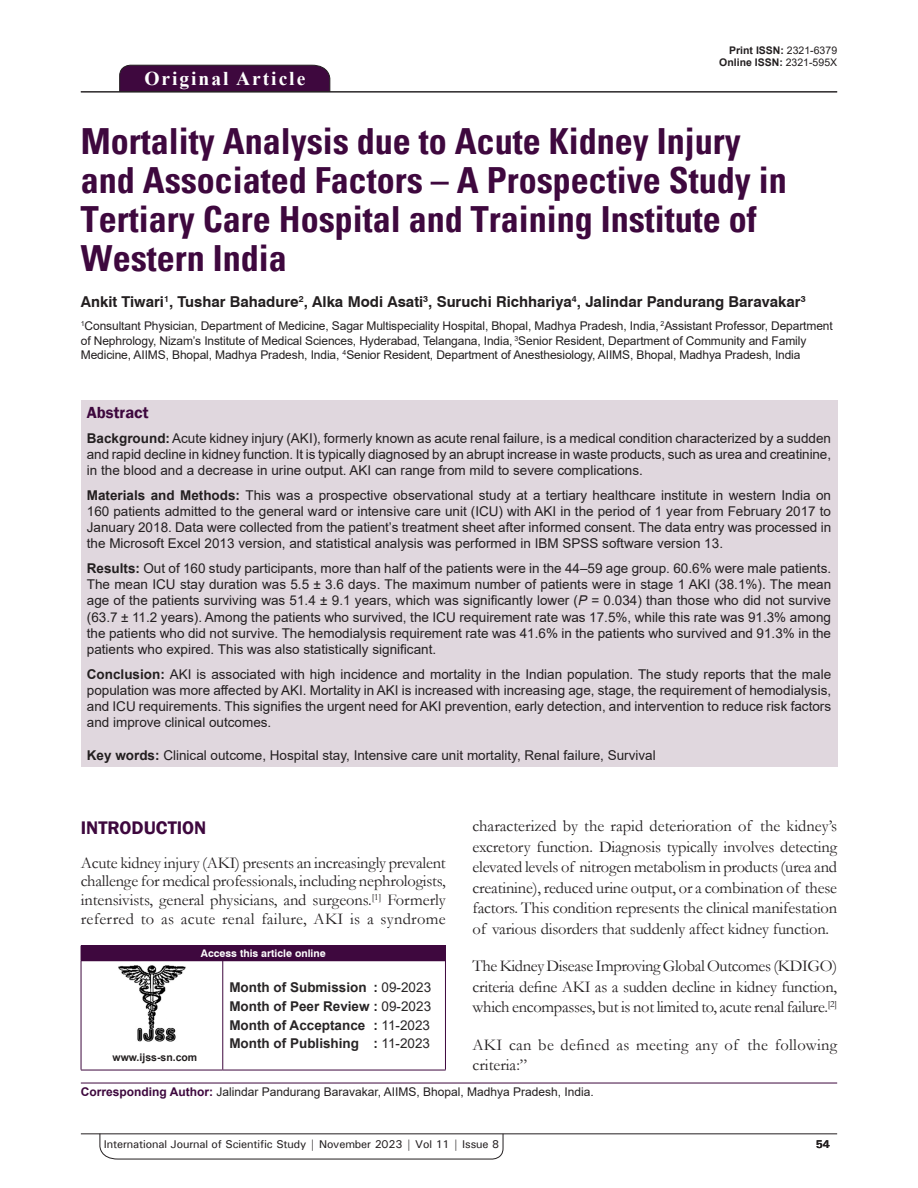
<style>
.page{position:relative;width:918px;height:1188px;background:#fff}
.page>*{position:absolute;margin:0;border:0;box-sizing:border-box;transform-origin:0 0}
.AT{font:700 condensed 36px/39px "Univers";color:#3e083e}
.AH{font:700 19.5px "Times New Roman";letter-spacing:.1em;color:#fff}
.t1{font:600 18.75px "Franklin Gothic";color:#3e083e}
.TX{font:16.5px/20.4px "Garamond";letter-spacing:-.01em;color:#231f20;text-align:justify}
.TX-2{font:16.5px/20.4px "Garamond";letter-spacing:.015em;color:#231f20}
.ABSH{font:600 16.5px "Franklin Gothic";color:#3e083e}
.AU{font:700 15px "Swiss 721 BT";color:#231f20}
.ABS{font:13.5px/16.2px "Arial";color:#231f20;text-align:justify}
.HIS{font:700 13.5px/18.8px "Arial";color:#282526;text-align:justify}
.KWD{font:13.5px "Arial";color:#231f20}
.AFF{font:12px/14.4px "Arial";letter-spacing:-.01em;color:#231f20}
.ADD{font:12px "Arial";color:#231f20}
.t2{font:500 11.25px "Univers";letter-spacing:-.01em;color:#231f20}
.t3{font:700 11.25px "Univers";color:#231f20}
.DOI{font:700 10.5px "Arial";color:#231f20}
.AAO{font:700 10.5px "Swiss 721 BT";color:#fff}
.Web{font:700 10.5px "Arial";color:#231f20}
.s1{font-weight:400}
.s2{font-weight:700}
.s3{font-style:italic}
.s4{font-weight:700;color:#3e083e}
</style>
<div class="page">
<hr style="left:81px;top:1134px;width:756px;height:1px;background:#231f20">
<svg style="left:100px;top:1133px;width:403px;height:26px"></svg>
<div style="left:119px;top:65px;width:211px;height:26px;background:#3e083e"></div>
<hr style="left:81px;top:91px;width:756px;height:1px;background:#231f20">
<div style="left:81px;top:400px;width:756px;height:366px;background:#e0d7de"></div>
<hr style="left:81px;top:1083px;width:756px;height:1px;background:#3e083e">
<div style="left:81px;top:946px;width:364px;height:15px;background:#3e083e"></div>
<svg style="left:445px;top:946px;width:1px;height:14px"></svg>
<hr style="left:81px;top:961px;width:1px;height:109px;background:#3e083e">
<hr style="left:223px;top:960px;width:223px;height:1px;background:#3e083e">
<hr style="left:223px;top:961px;width:1px;height:109px;background:#3e083e">
<hr style="left:445px;top:961px;width:1px;height:109px;background:#3e083e">
<hr style="left:223px;top:1070px;width:223px;height:1px;background:#3e083e">
<hr style="left:81px;top:1070px;width:142px;height:1px;background:#3e083e">
<img style="left:118px;top:965px;width:68px;height:76px">
<p class="AH" style="left:144px;top:64px;width:162px">Original Article</p>
<p class="DOI" style="left:729px;top:42px;width:109px">Print ISSN: <span class="s1">2321-6379</span></p>
<p class="DOI" style="left:719px;top:55px;width:119px">Online ISSN: <span class="s1">2321-595X</span></p>
<p class="AT" style="left:81px;top:122px;width:707px">Mortality Analysis due to Acute Kidney Injury and Associated Factors – A Prospective Study in Tertiary Care Hospital and Training Institute of Western India</p>
<p class="AU" style="left:81px;top:293px;width:726px">Ankit Tiwari<sup>1</sup>, Tushar Bahadure<sup>2</sup>, Alka Modi Asati<sup>3</sup>, Suruchi Richhariya<sup>4</sup>, Jalindar Pandurang Baravakar<sup>3</sup></p>
<p class="AFF" style="left:81px;top:319px;width:753px"><sup>1</sup>Consultant Physician, Department of Medicine, Sagar Multispeciality Hospital, Bhopal, Madhya Pradesh, India, <sup>2</sup>Assistant Professor, Department of Nephrology, Nizam’s Institute of Medical Sciences, Hyderabad, Telangana, India, <sup>3</sup>Senior Resident, Department of Community and Family<br>Medicine, AIIMS, Bhopal, Madhya Pradesh, India, <sup>4</sup>Senior Resident, Department of Anesthesiology, AIIMS, Bhopal, Madhya Pradesh, India</p>
<p class="ABSH" style="left:87px;top:402px;width:63px">Abstract</p>
<p class="ABS" style="left:87px;top:430px;width:746px"><span class="s2">Background:</span> Acute kidney injury (AKI), formerly known as acute renal failure, is a medical condition characterized by a sudden and rapid decline in kidney function. It is typically diagnosed by an abrupt increase in waste products, such as urea and creatinine, in the blood and a decrease in urine output. AKI can range from mild to severe complications.</p>
<p class="ABS" style="left:87px;top:487px;width:746px"><span class="s2">Materials and Methods:</span> This was a prospective observational study at a tertiary healthcare institute in western India on 160 patients admitted to the general ward or intensive care unit (ICU) with AKI in the period of 1 year from February 2017 to January 2018. Data were collected from the patient’s treatment sheet after informed consent. The data entry was processed in the Microsoft Excel 2013 version, and statistical analysis was performed in IBM SPSS software version 13.</p>
<p class="ABS" style="left:87px;top:560px;width:746px"><span class="s2">Results:</span> Out of 160 study participants, more than half of the patients were in the 44–59 age group. 60.6% were male patients.<br>The mean ICU stay duration was 5.5 ± 3.6 days. The maximum number of patients were in stage 1 AKI (38.1%). The mean age of the patients surviving was 51.4 ± 9.1 years, which was significantly lower (<span class="s3">P</span> = 0.034) than those who did not survive (63.7 ± 11.2 years). Among the patients who survived, the ICU requirement rate was 17.5%, while this rate was 91.3% among the patients who did not survive. The hemodialysis requirement rate was 41.6% in the patients who survived and 91.3% in the patients who expired. This was also statistically significant.</p>
<p class="ABS" style="left:87px;top:666px;width:746px"><span class="s2">Conclusion:</span> AKI is associated with high incidence and mortality in the Indian population. The study reports that the male population was more affected by AKI. Mortality in AKI is increased with increasing age, stage, the requirement of hemodialysis, and ICU requirements. This signifies the urgent need for AKI prevention, early detection, and intervention to reduce risk factors and improve clinical outcomes.</p>
<p class="KWD" style="left:87px;top:746px;width:570px"><span class="s2">Key words:</span> Clinical outcome, Hospital stay, Intensive care unit mortality, Renal failure, Survival</p>
<h1 class="t1" style="left:81px;top:816px;width:127px">INTRODUCTION</h1>
<p class="TX" style="left:81px;top:852px;width:366px;line-height:18.9px">Acute kidney injury (AKI) presents an increasingly prevalent challenge for medical professionals, including nephrologists, intensivists, general physicians, and surgeons.<sup>[1]</sup> Formerly referred to as acute renal failure, AKI is a syndrome</p>
<p class="AAO" style="left:201px;top:947px;width:126px">Access this article online</p>
<p class="Web" style="left:113px;top:1050px;width:86px">www.ijss-sn.com</p>
<p class="HIS" style="left:229px;top:978px;width:203px">Month of Submission : <span class="s1">09-2023<br></span>Month of Peer Review : <span class="s1">09-2023<br></span>Month of Acceptance : <span class="s1">11-2023<br></span>Month of Publishing : <span class="s1">11-2023</span></p>
<p class="TX" style="left:473px;top:815px;width:366px">characterized by the rapid deterioration of the kidney’s excretory function. Diagnosis typically involves detecting elevated levels of nitrogen metabolism in products (urea and creatinine), reduced urine output, or a combination of these factors. This condition represents the clinical manifestation of various disorders that suddenly affect kidney function.</p>
<p class="TX" style="left:473px;top:955px;width:366px">The Kidney Disease Improving Global Outcomes (KDIGO) criteria define AKI as a sudden decline in kidney function, which encompasses, but is not limited to, acute renal failure.<sup>[2]</sup></p>
<p class="TX-2" style="left:473px;top:1034px;width:366px">AKI can be defined as meeting any of the following criteria:”</p>
<p class="ADD" style="left:81px;top:1084px;width:515px"><span class="s4">Corresponding Author:</span> Jalindar Pandurang Baravakar, AIIMS, Bhopal, Madhya Pradesh, India.</p>
<p class="t2" style="left:104px;top:1137px;width:397px">International Journal of Scientific Study | November 2023 | Vol 11 | Issue 8</p>
<p class="t3" style="left:816px;top:1137px;width:16px">54</p>
</div>
